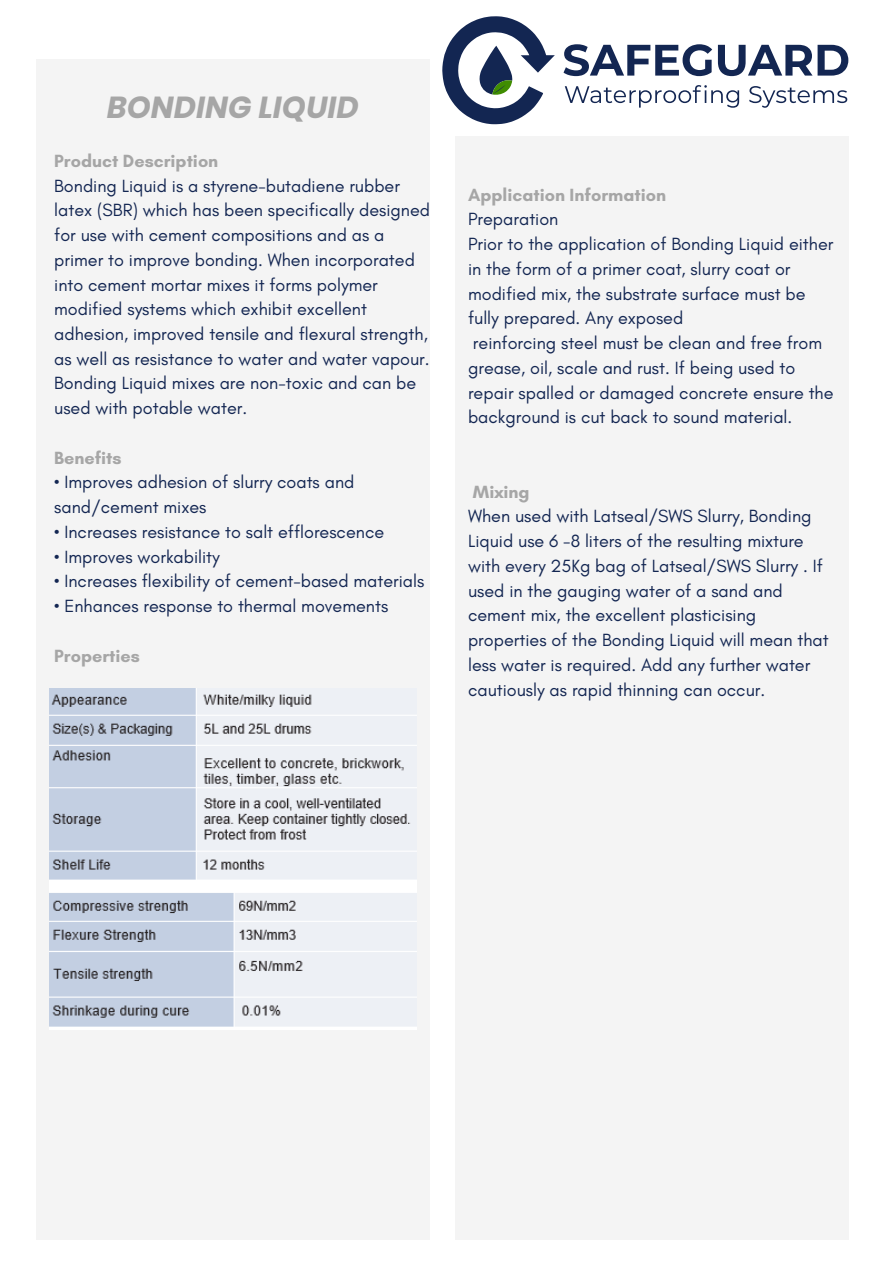
<style>
.page{position:relative;width:893px;height:1264px;background:#fff}
.page>*{position:absolute;margin:0;border:0;box-sizing:border-box;transform-origin:0 0}
.t1{font:italic 700 30.45px "Poppins";color:#a6a6a6}
.t2{font:18px/24.8px "Glacial Indifference";color:#132652}
.t3{font:700 18px "Glacial Indifference";color:#a6a6a6}
</style>
<div class="page">
<div style="left:36px;top:60px;width:393px;height:1179px;background:#f4f4f4"></div>
<svg style="left:442px;top:16px;width:112px;height:108px"></svg>
<svg style="left:563px;top:44px;width:285px;height:32px"></svg>
<svg style="left:564px;top:85px;width:175px;height:23px"></svg>
<svg style="left:749px;top:86px;width:98px;height:22px"></svg>
<div style="left:455px;top:136px;width:393px;height:1103px;background:#f4f4f4"></div>
<img style="left:49px;top:688px;width:368px;height:340px">
<p class="t1" style="left:107px;top:86px;width:253px">BONDING LIQUID</p>
<p class="t3" style="left:54px;top:150px;width:165px">Product Description</p>
<p class="t2" style="left:54px;top:173px;width:377px">Bonding Liquid is a styrene-butadiene rubber latex (SBR) which has been specifically designed for use with cement compositions and as a primer to improve bonding. When incorporated into cement mortar mixes it forms polymer modified systems which exhibit excellent adhesion, improved tensile and flexural strength, as well as resistance to water and water vapour.<br>Bonding Liquid mixes are non-toxic and can be used with potable water.</p>
<p class="t3" style="left:54px;top:446px;width:69px">Benefits</p>
<p class="t2" style="left:54px;top:470px;width:301px">• Improves adhesion of slurry coats and sand/cement mixes</p>
<p class="t2" style="left:54px;top:519px;width:331px">• Increases resistance to salt efflorescence</p>
<p class="t2" style="left:54px;top:544px;width:167px">• Improves workability</p>
<p class="t2" style="left:54px;top:568px;width:371px">• Increases flexibility of cement-based materials</p>
<p class="t2" style="left:54px;top:593px;width:335px">• Enhances response to thermal movements</p>
<p class="t3" style="left:54px;top:644px;width:87px">Properties</p>
<p class="t3" style="left:468px;top:183px;width:199px">Application Information</p>
<p class="t2" style="left:468px;top:207px;width:92px">Preparation</p>
<p class="t2" style="left:468px;top:231px;width:367px">Prior to the application of Bonding Liquid either in the form of a primer coat, slurry coat or modified mix, the substrate surface must be fully prepared. Any exposed</p>
<p class="t2" style="left:468px;top:330px;width:367px">reinforcing steel must be clean and free from grease, oil, scale and rust. If being used to repair spalled or damaged concrete ensure the background is cut back to sound material.</p>
<p class="t3" style="left:473px;top:480px;width:58px">Mixing</p>
<p class="t2" style="left:468px;top:503px;width:362px">When used with Latseal/SWS Slurry, Bonding Liquid use 6 -8 liters of the resulting mixture with every 25Kg bag of Latseal/SWS Slurry . If used in the gauging water of a sand and cement mix, the excellent plasticising properties of the Bonding Liquid will mean that less water is required. Add any further water cautiously as rapid thinning can occur.</p>
</div>
